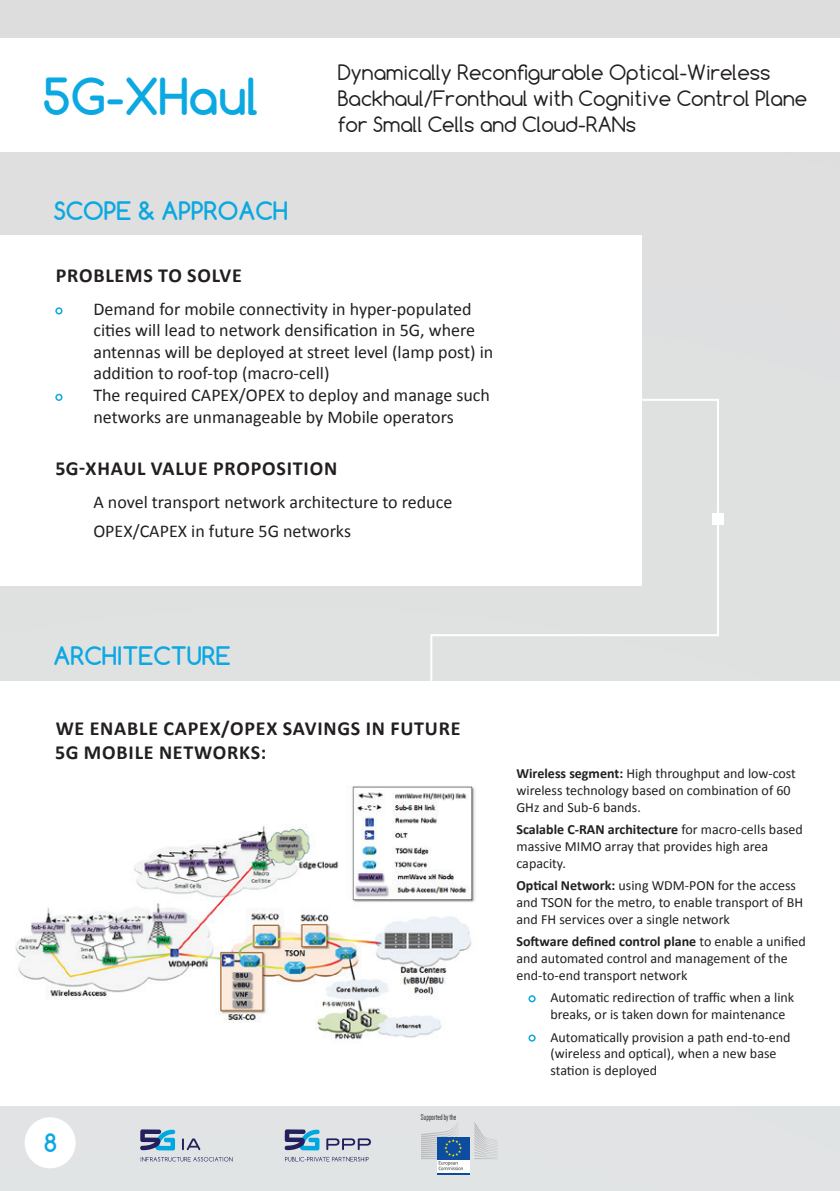
<style>
.page{position:relative;width:840px;height:1191px;background:#fff}
.page>*{position:absolute;margin:0;border:0;box-sizing:border-box;transform-origin:0 0}
.t1{font:700 48px "Comfortaa";color:#0ba8e1}
.t2{font:700 24px "Comfortaa";color:#0ba8e1}
.t3{font:20px/26px "Comfortaa";color:#231f20}
.t4{font:700 20px/24px "Calibri";letter-spacing:.04em;color:#231f20}
.t5{font:18px/21.6px "Calibri";color:#231f20}
.t6{font:14px/16.8px "Calibri";color:#231f20}
.t7{font:8.6px "Dense";color:#231f20}
.s1{font-weight:700}
</style>
<div class="page">
<div style="left:0;top:0;width:839px;height:1191px;background:#dfe0e0"></div>
<div style="left:0;top:39px;width:839px;height:113px;background:#fff"></div>
<div style="left:0;top:236px;width:641px;height:350px;background:#fff"></div>
<div style="left:0;top:681px;width:839px;height:425px;background:#fff"></div>
<svg style="left:55px;top:307px;width:7px;height:7px"></svg>
<svg style="left:55px;top:394px;width:7px;height:7px"></svg>
<img style="left:16px;top:785px;width:459px;height:255px">
<svg style="left:528px;top:995px;width:7px;height:7px"></svg>
<svg style="left:528px;top:1034px;width:7px;height:7px"></svg>
<svg style="left:430px;top:399px;width:288px;height:282px;fill:#f8f9f9"></svg>
<div style="left:711px;top:513px;width:12px;height:11px;background:#fff"></div>
<div style="left:25px;top:1117px;width:51px;height:51px;background:#fff;border-radius:50%"></div>
<svg style="left:285px;top:1157px;width:83px;height:4px"></svg>
<svg style="left:284px;top:1129px;width:35px;height:21px"></svg>
<svg style="left:326px;top:1138px;width:45px;height:12px"></svg>
<svg style="left:141px;top:1157px;width:91px;height:4px"></svg>
<svg style="left:140px;top:1129px;width:35px;height:21px"></svg>
<svg style="left:182px;top:1138px;width:18px;height:12px"></svg>
<div style="left:436px;top:1158px;width:33px;height:15px;background:#fff"></div>
<div style="left:436px;top:1137px;width:33px;height:22px;background:#0d4da1"></div>
<hr style="left:436px;top:1172px;width:33px;height:2px;background:#0d4da1">
<svg style="left:474px;top:1122px;width:23px;height:37px"></svg>
<svg style="left:421px;top:1122px;width:42px;height:48px"></svg>
<h1 class="t1" style="left:43px;top:67px;width:217px">5G-XHaul</h1>
<h2 class="t2" style="left:53px;top:196px;width:236px">SCOPE &amp; APPROACH</h2>
<h3 class="t3" style="left:337px;top:59px;width:471px">Dynamically Reconfigurable Optical-Wireless<br>Backhaul/Fronthaul with Cognitive Control Plane for Small Cells and Cloud-RANs</h3>
<h3 class="t4" style="left:56px;top:263px;width:187px">PROBLEMS TO SOLVE</h3>
<p class="t5" style="left:93px;top:298px;width:401px">Demand for mobile connectivity in hyper-populated cities will lead to network densification in 5G, where antennas will be deployed at street level (lamp post) in addition to roof-top (macro-cell)<br>The required CAPEX/OPEX to deploy and manage such networks are unmanageable by Mobile operators</p>
<h3 class="t4" style="left:55px;top:456px;width:283px">5G-XHAUL VALUE PROPOSITION</h3>
<p class="t5" style="left:93px;top:487px;width:360px;line-height:28.8px">A novel transport network architecture to reduce<br>OPEX/CAPEX in future 5G networks</p>
<h2 class="t2" style="left:53px;top:641px;width:179px">ARCHITECTURE</h2>
<h3 class="t4" style="left:55px;top:716px;width:406px">WE ENABLE CAPEX/OPEX SAVINGS IN FUTURE<br>5G MOBILE NETWORKS:</h3>
<h2 class="t2" style="left:44px;top:1127px;width:15px">8</h2>
<p class="t7" style="left:421px;top:1112px;width:37px">Supported by the</p>
<p class="t6" style="left:516px;top:765px;width:281px"><span class="s1">Wireless segment:</span> High throughput and low-cost wireless technology based on combination of 60<br>GHz and Sub-6 bands.</p>
<p class="t6" style="left:516px;top:821px;width:288px"><span class="s1">Scalable C-RAN architecture</span> for macro-cells based massive MIMO array that provides high area capacity.</p>
<p class="t6" style="left:516px;top:877px;width:288px"><span class="s1">Optical Network:</span> using WDM-PON for the access and TSON for the metro, to enable transport of BH and FH services over a single network</p>
<p class="t6" style="left:516px;top:933px;width:291px"><span class="s1">Software defined control plane</span> to enable a unified and automated control and management of the end-to-end transport network</p>
<p class="t6" style="left:550px;top:989px;width:245px">Automatic redirection of traffic when a link breaks, or is taken down for maintenance</p>
<p class="t6" style="left:550px;top:1028px;width:241px">Automatically provision a path end-to-end (wireless and optical), when a new base station is deployed</p>
</div>
